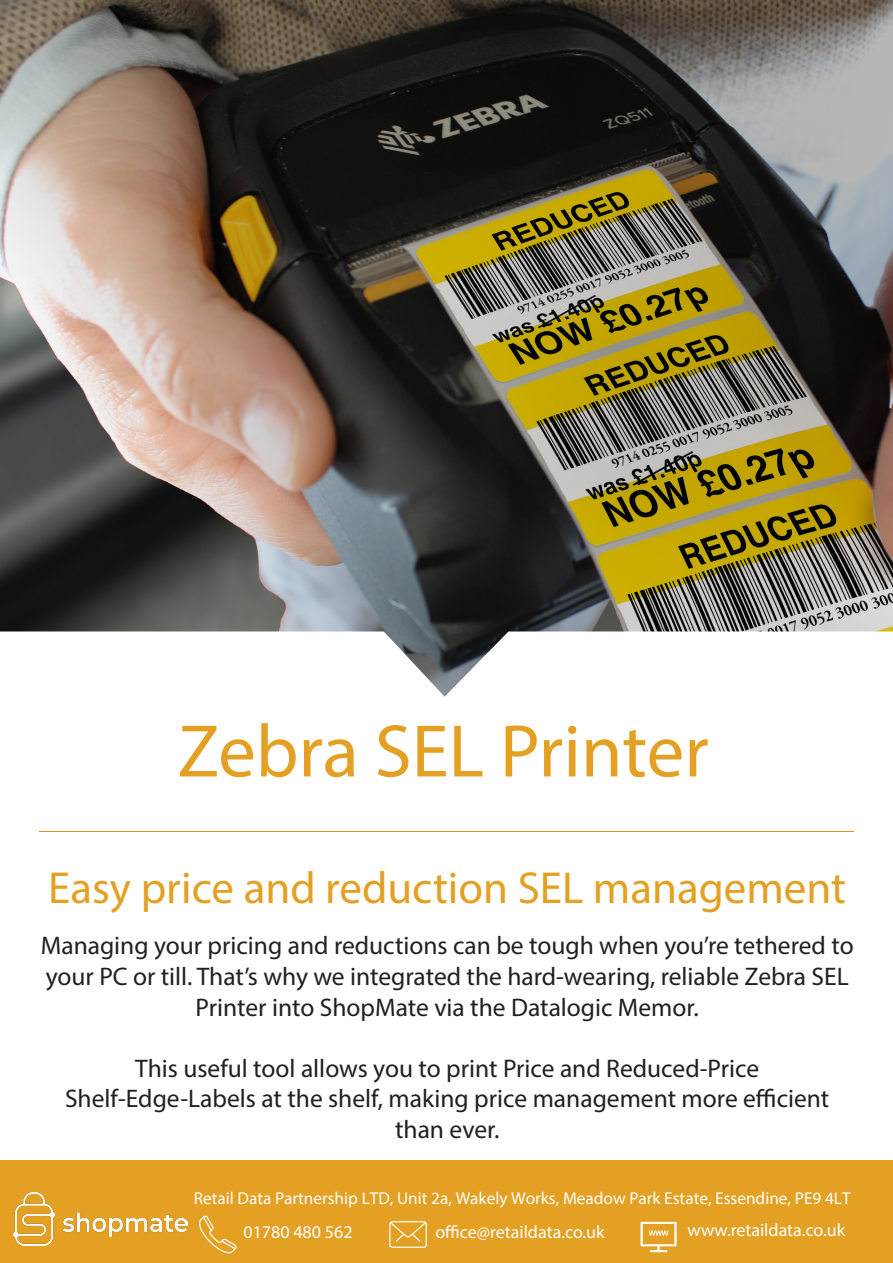
<style>
.page{position:relative;width:893px;height:1263px;background:#fff}
.page>*{position:absolute;margin:0;border:0;box-sizing:border-box;transform-origin:0 0}
.t1{font:75px "Myriad Pro";color:#e3a023}
.t2{font:45px "Myriad Pro";color:#e3a023}
.t3{font:25.5px/30.6px "Myriad Pro";color:#231f20;text-align:center}
.t4{font:18px "Myriad Pro";color:#fff}
.t5{font:17.25px "Myriad Pro";color:#fff}
</style>
<div class="page">
<img style="left:0;top:0;width:893px;height:631px">
<svg style="left:0;top:631px;width:893px;height:530px"></svg>
<div style="left:0;top:1161px;width:893px;height:102px;background:#e3a023"></div>
<svg style="left:389px;top:1221px;width:38px;height:27px"></svg>
<svg style="left:199px;top:1215px;width:38px;height:38px"></svg>
<svg style="left:640px;top:1222px;width:37px;height:30px"></svg>
<img style="left:14px;top:1193px;width:174px;height:52px">
<hr style="left:39px;top:831px;width:815px;height:1px;background:#d99921">
<p class="t1" style="left:178px;top:705px;width:533px">Zebra SEL Printer</p>
<p class="t2" style="left:48px;top:860px;width:799px">Easy price and reduction SEL management</p>
<p class="t3" style="left:41px;top:930px;width:814px">Managing your pricing and reductions can be tough when you’re tethered to your PC or till. That’s why we integrated the hard-wearing, reliable Zebra SEL<br>Printer into ShopMate via the Datalogic Memor.</p>
<p class="t3" style="left:135px;top:1052px;width:625px">This useful tool allows you to print Price and Reduced-Price</p>
<p class="t3" style="left:65px;top:1083px;width:766px">Shelf-Edge-Labels at the shelf, making price management more efficient than ever.</p>
<p class="t5" style="left:194px;top:1187px;width:658px">Retail Data Partnership LTD, Unit 2a, Wakely Works, Meadow Park Estate, Essendine, PE9 4LT</p>
<p class="t4" style="left:243px;top:1221px;width:111px">01780 480 562</p>
<p class="t4" style="left:435px;top:1221px;width:171px">office@retaildata.co.uk</p>
<p class="t4" style="left:687px;top:1219px;width:159px">www.retaildata.co.uk</p>
</div>
